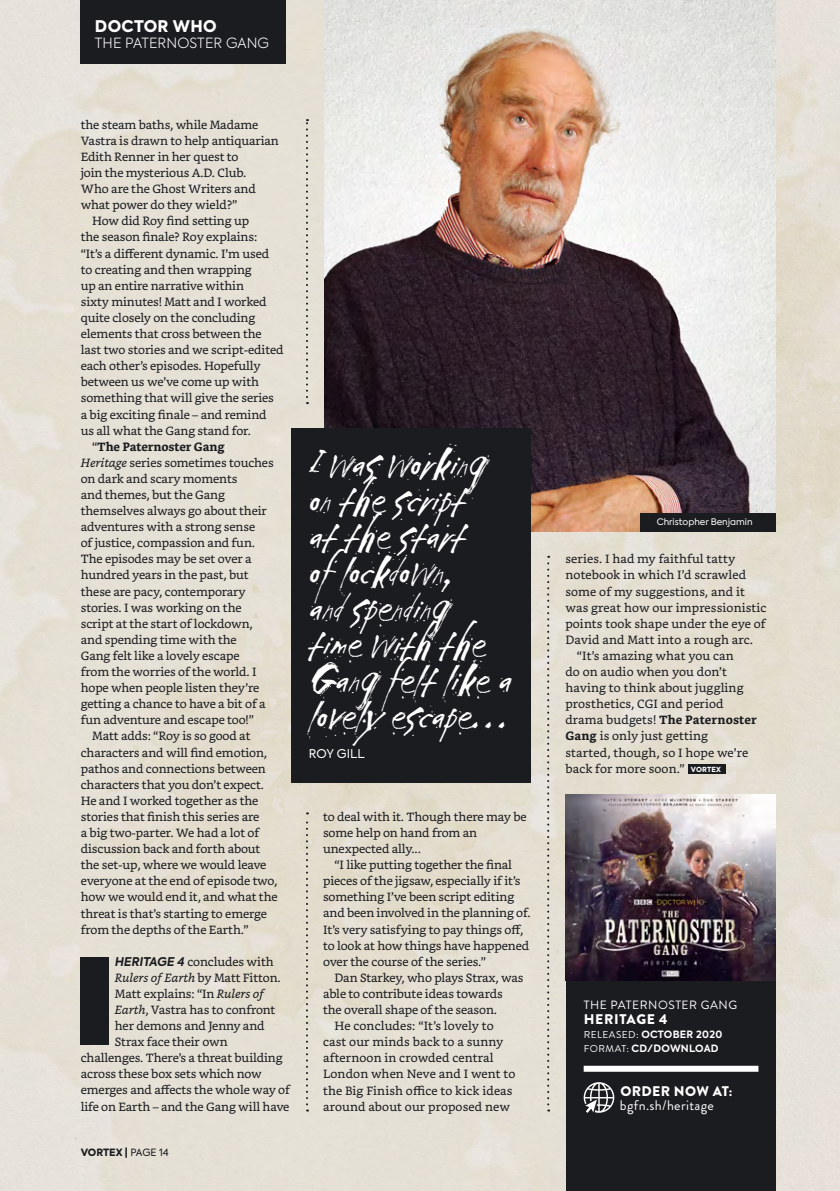
<style>
.page{position:relative;width:840px;height:1191px;background:#fff}
.page>*{position:absolute;margin:0;border:0;box-sizing:border-box;transform-origin:0 0}
.t1{font:40px/36px "Smack Plain";letter-spacing:-.04em;color:#fff}
.t2{font:800 16px "Axiforma";letter-spacing:.02em;color:#fff}
.t3{font:300 14px "Axiforma";letter-spacing:.01em;color:#fff}
.t4{font:14px "Brandon Grotesque";letter-spacing:.025em;color:#fff}
.t5{font:900 14px "Brandon Grotesque";letter-spacing:.025em;color:#fff}
.t6{font:900 14px "Brandon Grotesque";letter-spacing:.045em;color:#fff}
.t7{font:12px/16px "Bookerly";letter-spacing:-.01em;color:#1b1c20}
.t8{font:12px/16px "Bookerly";letter-spacing:.01em;color:#1b1c20}
.t9{font:italic 12px "Bookerly";letter-spacing:-.01em;color:#1b1c20}
.t10{font:12px "Brandon Grotesque";letter-spacing:.045em;color:#fff}
.t11{font:12px "Axiforma";letter-spacing:.01em;color:#fff}
.t12{font:700 10px/14px "Axiforma";letter-spacing:.025em;color:#fff}
.t13{font:800 10px "Axiforma";color:#1b1c20}
.t14{font:9px "Axiforma";color:#fff}
.t15{font:800 7px "Axiforma";letter-spacing:.025em;color:#fff}
.s1{font-weight:700}
.s2{color:#fff}
.s3{font-style:italic}
.s4{font-family:"Axiforma";font-weight:700;font-style:italic}
.s5{font-style:normal}
.s6{font-weight:400}
.s7{font-family:"Brandon Grotesque";font-weight:400}
</style>
<div class="page">
<img style="left:0;top:0;width:839px;height:1191px">
<div style="left:81px;top:957px;width:28px;height:88px;background:#1b1c20"></div>
<div style="left:687px;top:764px;width:38px;height:10px;background:#1b1c20"></div>
<svg style="left:306px;top:119px;width:2px;height:285px"></svg>
<svg style="left:547px;top:556px;width:2px;height:555px"></svg>
<div style="left:565px;top:980px;width:210px;height:211px;background:#1b1c20"></div>
<div style="left:583px;top:1065px;width:175px;height:6px;background:#fff"></div>
<svg style="left:583px;top:1082px;width:31px;height:30px"></svg>
<img style="left:565px;top:795px;width:210px;height:185px">
<img style="left:324px;top:0;width:451px;height:531px">
<div style="left:292px;top:428px;width:238px;height:355px;background:#1b1c20"></div>
<svg style="left:306px;top:812px;width:2px;height:299px"></svg>
<div style="left:639px;top:513px;width:136px;height:18px;background:#1b1c20"></div>
<div style="left:81px;top:0;width:205px;height:64px;background:#1b1c20"></div>
<h2 class="t2" style="left:95px;top:15px;width:123px">DOCTOR WHO</h2>
<p class="t3" style="left:95px;top:34px;width:175px">THE PATERNOSTER GANG</p>
<p class="t7" style="left:81px;top:117px;width:199px">the steam baths, while Madame<br>Vastra is drawn to help antiquarian<br>Edith Renner in her quest to<br>join the mysterious A.D. Club.<br>Who are the Ghost Writers and what power do they wield?”</p>
<p class="t7" style="left:81px;top:213px;width:204px;text-indent:11px">How did Roy find setting up<br>the season finale? Roy explains:<br>“It’s a different dynamic. I’m used to creating and then wrapping<br>up an entire narrative within<br>sixty minutes! Matt and I worked quite closely on the concluding elements that cross between the last two stories and we script-edited each other’s episodes. Hopefully between us we’ve come up with something that will give the series<br>a big exciting finale – and remind<br>us all what the Gang stand for.</p>
<p class="t7" style="left:81px;top:438px;width:194px;text-indent:11px">“<span class="s1">The Paternoster Gang</span><span class="s2">:<br></span><span class="s3">Heritage</span> series sometimes touches on dark and scary moments<br>and themes, but the Gang themselves always go about their adventures with a strong sense<br>of justice, compassion and fun.<br>The episodes may be set over a hundred years in the past, but these are pacy, contemporary stories. I was working on the script at the start of lockdown, and spending time with the<br>Gang felt like a lovely escape<br>from the worries of the world. I hope when people listen they’re getting a chance to have a bit of a fun adventure and escape too!”</p>
<p class="t7" style="left:81px;top:728px;width:198px;text-indent:11px">Matt adds: “Roy is so good at characters and will find emotion, pathos and connections between characters that you don’t expect.<br>He and I worked together as the stories that finish this series are<br>a big two-parter. We had a lot of discussion back and forth about the set-up, where we would leave everyone at the end of episode two, how we would end it, and what the threat is that’s starting to emerge from the depths of the Earth.”</p>
<p class="t7" style="left:115px;top:953px;width:160px"><span class="s4">HERITAGE 4</span> concludes with</p>
<p class="t9" style="left:115px;top:970px;width:167px">Rulers of Earth <span class="s5">by Matt Fitton.</span></p>
<p class="t7" style="left:115px;top:985px;width:151px">Matt explains: “In <span class="s3">Rulers of</span></p>
<p class="t7" style="left:115px;top:1001px;width:162px"><span class="s3">Earth</span>, Vastra has to confront</p>
<p class="t7" style="left:115px;top:1018px;width:151px">her demons and Jenny and</p>
<p class="t7" style="left:115px;top:1034px;width:114px">Strax face their own</p>
<p class="t7" style="left:81px;top:1050px;width:203px">challenges. There’s a threat building</p>
<p class="t7" style="left:81px;top:1066px;width:182px">across these box sets which now</p>
<p class="t7" style="left:81px;top:1082px;width:210px">emerges and affects the whole way of</p>
<p class="t7" style="left:81px;top:1098px;width:210px">life on Earth – and the Gang will have</p>
<p class="t13" style="left:81px;top:1145px;width:89px">VORTEX | <span class="s6">PAGE 14</span></p>
<h1 class="t1" style="left:309px;top:444px;width:206px">I was working on the script<br>at the start<br>of lockdown,<br>and spending time with the<br>Gang felt like a lovely escape…</h1>
<p class="t11" style="left:309px;top:746px;width:57px">ROY GILL</p>
<p class="t7" style="left:323px;top:808px;width:205px">to deal with it. Though there may be some help on hand from an unexpected ally...</p>
<p class="t7" style="left:323px;top:857px;width:209px;text-indent:11px">“I like putting together the final pieces of the jigsaw, especially if it’s something I’ve been script editing and been involved in the planning of.<br>It’s very satisfying to pay things off, to look at how things have happened over the course of the series.”</p>
<p class="t7" style="left:323px;top:969px;width:202px;text-indent:11px">Dan Starkey, who plays Strax, was able to contribute ideas towards the overall shape of the season.</p>
<p class="t8" style="left:323px;top:1018px;width:194px;text-indent:11px">He concludes: “It’s lovely to cast our minds back to a sunny afternoon in crowded central<br>London when Neve and I went to the Big Finish office to kick ideas around about our proposed new</p>
<p class="t14" style="left:656px;top:516px;width:97px">Christopher Benjamin</p>
<p class="t8" style="left:565px;top:551px;width:203px">series. I had my faithful tatty notebook in which I’d scrawled some of my suggestions, and it was great how our impressionistic points took shape under the eye of<br>David and Matt into a rough arc.</p>
<p class="t8" style="left:565px;top:648px;width:193px;text-indent:11px">“It’s amazing what you can<br>do on audio when you don’t having to think about juggling prosthetics, CGI and period drama budgets! <span class="s1">The Paternoster<br>Gang</span> is only just getting<br>started, though, so I hope we’re back for more soon.”</p>
<p class="t15" style="left:690px;top:764px;width:32px">VORTEX</p>
<p class="t10" style="left:565px;top:996px;width:173px"><sup>i</sup> THE PATERNOSTER GANG</p>
<p class="t6" style="left:583px;top:1009px;width:85px">HERITAGE 4</p>
<p class="t12" style="left:583px;top:1027px;width:140px"><span class="s7">RELEASED:</span> OCTOBER 2020<br><span class="s7">FORMAT:</span> CD/DOWNLOAD</p>
<p class="t5" style="left:620px;top:1081px;width:114px">ORDER NOW AT:</p>
<p class="t4" style="left:619px;top:1095px;width:95px">bgfn.sh/heritage</p>
</div>
